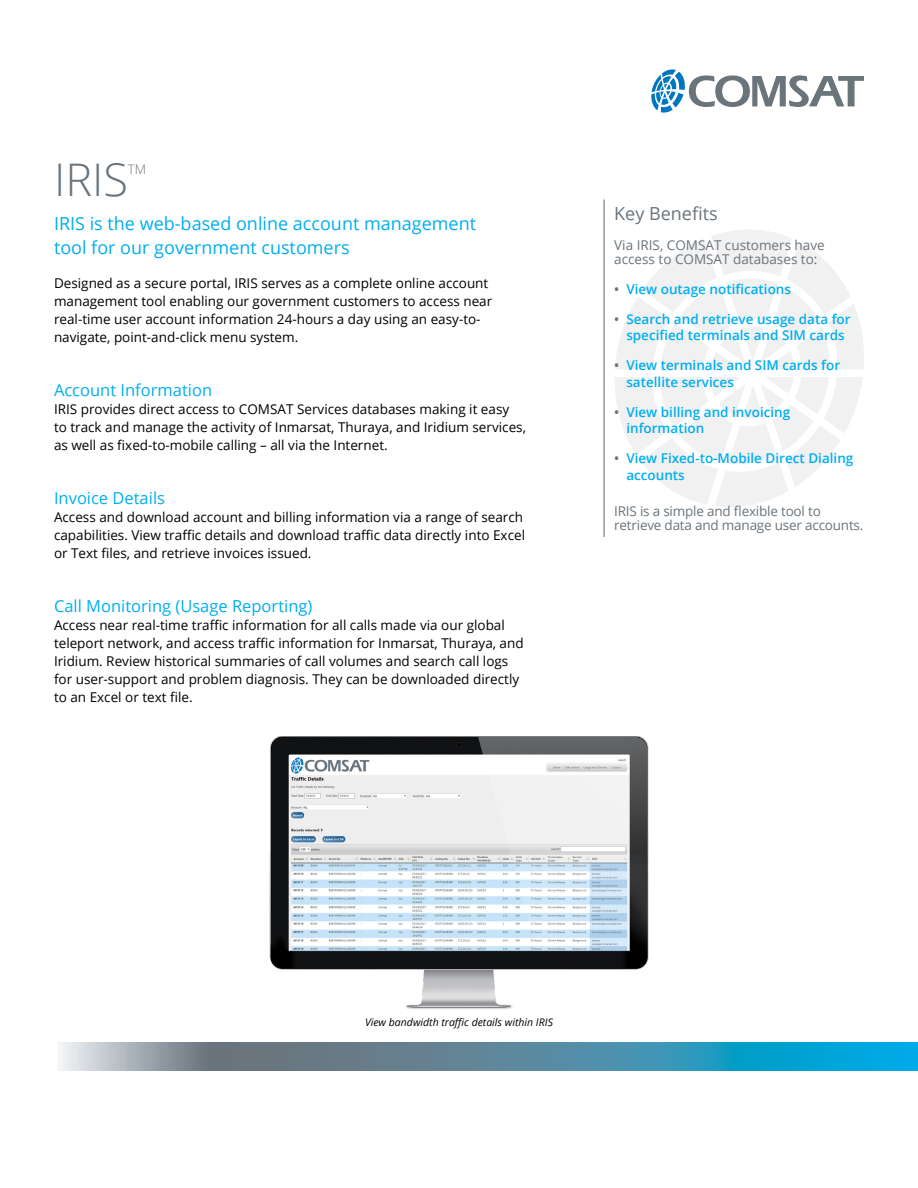
<style>
.page{position:relative;width:918px;height:1188px;background:#fff}
.page>*{position:absolute;margin:0;border:0;box-sizing:border-box;transform-origin:0 0}
.t1{font:300 45px "Open Sans";color:#6a747b}
.t2{font:18px/24px "Open Sans";color:#00aeef}
.t3{font:18px "Open Sans";color:#6a747b}
.t4{font:16.5px "Open Sans";color:#00aeef}
.t5{font:13.5px/18px "Open Sans";color:#000}
.t6{font:600 13.5px/16.5px "Open Sans";color:#00aeef}
.t7{font:13.5px/13.5px "Open Sans";letter-spacing:-.015em;color:#6a747b}
.t8{font:300 13.05px "Open Sans";color:#6a747b}
.t9{font:italic 10.5px "Open Sans";color:#000}
.s1{color:#6a747b}
</style>
<div class="page">
<svg style="left:615px;top:230px;width:249px;height:277px;fill:#f1f1f2"></svg>
<svg style="left:58px;top:1043px;width:860px;height:28px;background:#5394ac"></svg>
<hr style="left:604px;top:199px;width:1px;height:338px;background:#6a747b">
<svg style="left:651px;top:69px;width:213px;height:44px"></svg>
<img style="left:270px;top:736px;width:378px;height:273px">
<h1 class="t1" style="left:54px;top:149px;width:75px">IRIS</h1>
<p class="t8" style="left:128px;top:160px;width:20px">TM</p>
<h2 class="t2" style="left:54px;top:211px;width:424px">IRIS is the web-based online account management tool for our government customers</h2>
<p class="t5" style="left:54px;top:274px;width:440px">Designed as a secure portal, IRIS serves as a complete online account management tool enabling our government customers to access near real-time user account information 24-hours a day using an easy-to&shy;navigate, point-and-click menu system.</p>
<p class="t4" style="left:54px;top:379px;width:160px">Account Information</p>
<p class="t5" style="left:54px;top:400px;width:474px">IRIS provides direct access to COMSAT Services databases making it easy<br>to track and manage the activity of Inmarsat, Thuraya, and Iridium services, as well as fixed-to-mobile calling – all via the Internet.</p>
<p class="t4" style="left:54px;top:487px;width:113px">Invoice Details</p>
<p class="t5" style="left:54px;top:508px;width:473px">Access and download account and billing information via a range of search capabilities. View traffic details and download traffic data directly into Excel or Text files, and retrieve invoices issued.</p>
<p class="t4" style="left:54px;top:595px;width:260px">Call Monitoring (Usage Reporting)</p>
<p class="t5" style="left:54px;top:616px;width:471px">Access near real-time traffic information for all calls made via our global teleport network, and access traffic information for Inmarsat, Thuraya, and Iridium. Review historical summaries of call volumes and search call logs for user-support and problem diagnosis. They can be downloaded directly to an Excel or text file.</p>
<h2 class="t3" style="left:614px;top:201px;width:105px">Key Benefits</h2>
<p class="t7" style="left:614px;top:238px;width:212px">Via IRIS, COMSAT customers have access to COMSAT databases to:</p>
<p class="t6" style="left:614px;top:280px;width:178px"><span class="s1">•</span> View outage notifications</p>
<p class="t6" style="left:614px;top:310px;width:238px;text-align:center"><span class="s1">•</span> Search and retrieve usage data for specified terminals and SIM cards</p>
<p class="t6" style="left:626px;top:357px;width:215px;text-indent:-12px"><span class="s1">•</span> View terminals and SIM cards for satellite services</p>
<p class="t6" style="left:626px;top:403px;width:165px;text-indent:-12px"><span class="s1">•</span> View billing and invoicing information</p>
<p class="t6" style="left:626px;top:450px;width:229px;text-indent:-12px"><span class="s1">•</span> View Fixed-to-Mobile Direct Dialing accounts</p>
<p class="t7" style="left:614px;top:504px;width:251px">IRIS is a simple and flexible tool to retrieve data and manage user accounts.</p>
<p class="t9" style="left:365px;top:1015px;width:189px">View bandwidth traffic details within IRIS</p>
</div>
